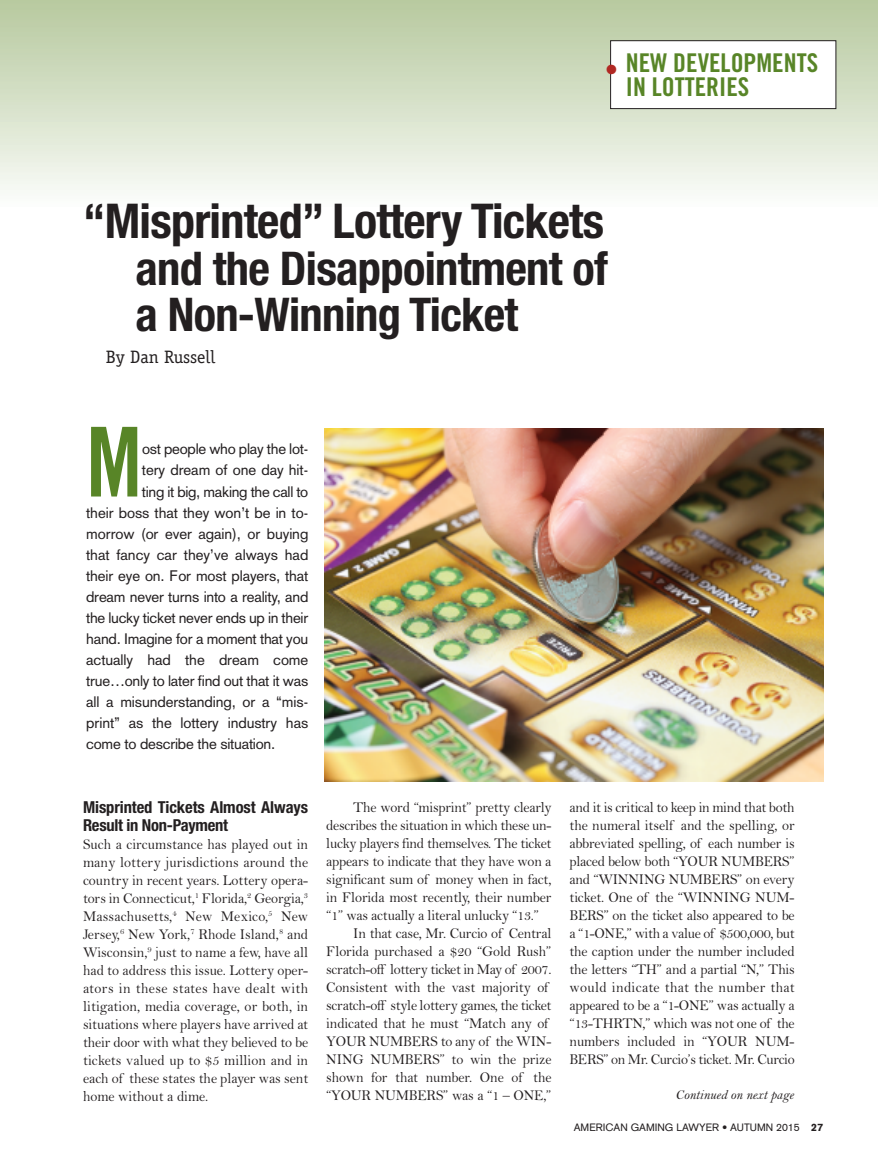
<style>
.page{position:relative;width:878px;height:1175px;background:#fff}
.page>*{position:absolute;margin:0;border:0;box-sizing:border-box;transform-origin:0 0}
.t1{font:96.45px "Trade Gothic Bold Cond Twenty";color:#588527;scale:.95 1}
.t2{font:700 condensed 48px "Helvetica Neue";letter-spacing:-.015em;color:#231f20}
.t3{font:700 condensed 46.5px/46.5px "Helvetica Neue";letter-spacing:-.015em;color:#231f20}
.t4{font:500 26.85px "Helvetica Neue";color:#b12823}
.t5{font:25.8px/24px "Trade Gothic Bold Cond Twenty";color:#588527}
.t6{font:18px "Officina Serif";color:#231f20}
.t7{font:700 condensed 16.5px/18px "Helvetica Neue";letter-spacing:-.005em;color:#231f20}
.t8{font:15px/18px "Bell";letter-spacing:-.015em;color:#231f20;text-align:justify;scale:.95 1}
.t9{font:15px "Akzidenz Grotesk";letter-spacing:-.01em;color:#231f20}
.t10{font:13.5px "Bell MT Italic";color:#231f20}
.t11{font:10.5px "Akzidenz Grotesk";color:#231f20}
.s1{font-weight:900}
</style>
<div class="page">
<div style="left:0;top:0;width:878px;height:206px;background:linear-gradient(to bottom,#b6c89d,#fafcf9)"></div>
<img style="left:325px;top:428px;width:498px;height:353px">
<div style="left:610px;top:41px;width:225px;height:68px;background:#fff"></div>
<div style="left:610px;top:40px;width:226px;height:69px;border:1px solid #231f20"></div>
<h3 class="t4" style="left:604px;top:48px;width:15px">•</h3>
<h3 class="t5" style="left:626px;top:53px;width:194px">NEW DEVELOPMENTS<br>IN LOTTERIES</h3>
<h2 class="t2" style="left:83px;top:181px;width:522px">“Misprinted” Lottery Tickets</h2>
<h3 class="t3" style="left:136px;top:241px;width:473px">and the Disappointment of a Non-Winning Ticket</h3>
<p class="t6" style="left:106px;top:346px;width:111px">By Dan Russell</p>
<h1 class="t1" style="left:86px;top:427px;width:60px">M</h1>
<p class="t9" style="left:142px;top:444px;width:168px">ost people who play the lot-</p>
<p class="t9" style="left:142px;top:465px;width:168px">tery dream of one day hit-</p>
<p class="t9" style="left:142px;top:486px;width:168px">ting it big, making the call to</p>
<p class="t9" style="left:86px;top:507px;width:223px">their boss that they won’t be in to-</p>
<p class="t9" style="left:86px;top:528px;width:224px">morrow (or ever again), or buying</p>
<p class="t9" style="left:86px;top:549px;width:224px">that fancy car they’ve always had</p>
<p class="t9" style="left:86px;top:570px;width:224px">their eye on. For most players, that</p>
<p class="t9" style="left:86px;top:591px;width:224px">dream never turns into a reality, and</p>
<p class="t9" style="left:86px;top:612px;width:224px">the lucky ticket never ends up in their</p>
<p class="t9" style="left:86px;top:633px;width:224px">hand. Imagine for a moment that you</p>
<p class="t9" style="left:86px;top:654px;width:224px">actually had the dream come</p>
<p class="t9" style="left:86px;top:675px;width:223px">true…only to later find out that it was</p>
<p class="t9" style="left:86px;top:696px;width:223px">all a misunderstanding, or a “mis-</p>
<p class="t9" style="left:86px;top:717px;width:223px">print” as the lottery industry has</p>
<p class="t9" style="left:86px;top:738px;width:191px">come to describe the situation.</p>
<p class="t7" style="left:83px;top:796px;width:227px">Misprinted Tickets Almost Always<br>Result in Non-Payment</p>
<p class="t8" style="left:83px;top:834px;width:238px">Such a circumstance has played out in many lottery jurisdictions around the country in recent years. Lottery opera&shy;tors in Connecticut,<sup>1</sup> Florida,<sup>2</sup> Georgia,<sup>3<br></sup>Massachusetts,<sup>4</sup> New Mexico,<sup>5</sup> New Jersey,<sup>6</sup> New York,<sup>7</sup> Rhode Island,<sup>8</sup> and Wisconsin,<sup>9</sup> just to name a few, have all had to address this issue. Lottery oper&shy;ators in these states have dealt with litigation, media coverage, or both, in situations where players have arrived at their door with what they believed to be tickets valued up to $5 million and in each of these states the player was sent home without a dime.</p>
<p class="t8" style="left:353px;top:798px;width:210px">The word “misprint” pretty clearly</p>
<p class="t8" style="left:326px;top:816px;width:238px">describes the situation in which these un-</p>
<p class="t8" style="left:326px;top:834px;width:238px">lucky players find themselves. The ticket</p>
<p class="t8" style="left:326px;top:852px;width:238px">appears to indicate that they have won a</p>
<p class="t8" style="left:326px;top:870px;width:238px">significant sum of money when in fact,</p>
<p class="t8" style="left:326px;top:888px;width:238px">in Florida most recently, their number</p>
<p class="t8" style="left:326px;top:906px;width:225px">“1” was actually a literal unlucky “13.”</p>
<p class="t8" style="left:353px;top:924px;width:210px">In that case, Mr. Curcio of Central</p>
<p class="t8" style="left:326px;top:942px;width:238px">Florida purchased a $20 “Gold Rush”</p>
<p class="t8" style="left:326px;top:960px;width:238px">scratch-off lottery ticket in May of 2007.</p>
<p class="t8" style="left:326px;top:978px;width:235px">Consistent with the vast majority of</p>
<p class="t8" style="left:326px;top:996px;width:238px">scratch-off style lottery games, the ticket</p>
<p class="t8" style="left:326px;top:1014px;width:235px">indicated that he must “Match any of</p>
<p class="t8" style="left:326px;top:1032px;width:238px">YOUR NUMBERS to any of the WIN-</p>
<p class="t8" style="left:326px;top:1050px;width:238px">NING NUMBERS” to win the prize</p>
<p class="t8" style="left:326px;top:1068px;width:238px">shown for that number. One of the</p>
<p class="t8" style="left:326px;top:1086px;width:238px">“YOUR NUMBERS” was a “1 – ONE,”</p>
<p class="t8" style="left:569px;top:798px;width:238px">and it is critical to keep in mind that both the numeral itself and the spelling, or abbreviated spelling, of each number is placed below both “YOUR NUMBERS” and “WINNING NUMBERS” on every ticket. One of the “WINNING NUM-BERS” on the ticket also appeared to be a “1-ONE,” with a value of $500,000, but the caption under the number included the letters “TH” and a partial “N,” This would indicate that the number that appeared to be a “1-ONE” was actually a “13-THRTN,” which was not one of the numbers included in “YOUR NUM-BERS” on Mr. Curcio’s ticket. Mr. Curcio</p>
<p class="t10" style="left:675px;top:1086px;width:120px">Continued on next page</p>
<p class="t11" style="left:573px;top:1123px;width:250px">AMERICAN GAMING LAWYER • AUTUMN 2015 <span class="s1">27</span></p>
</div>
